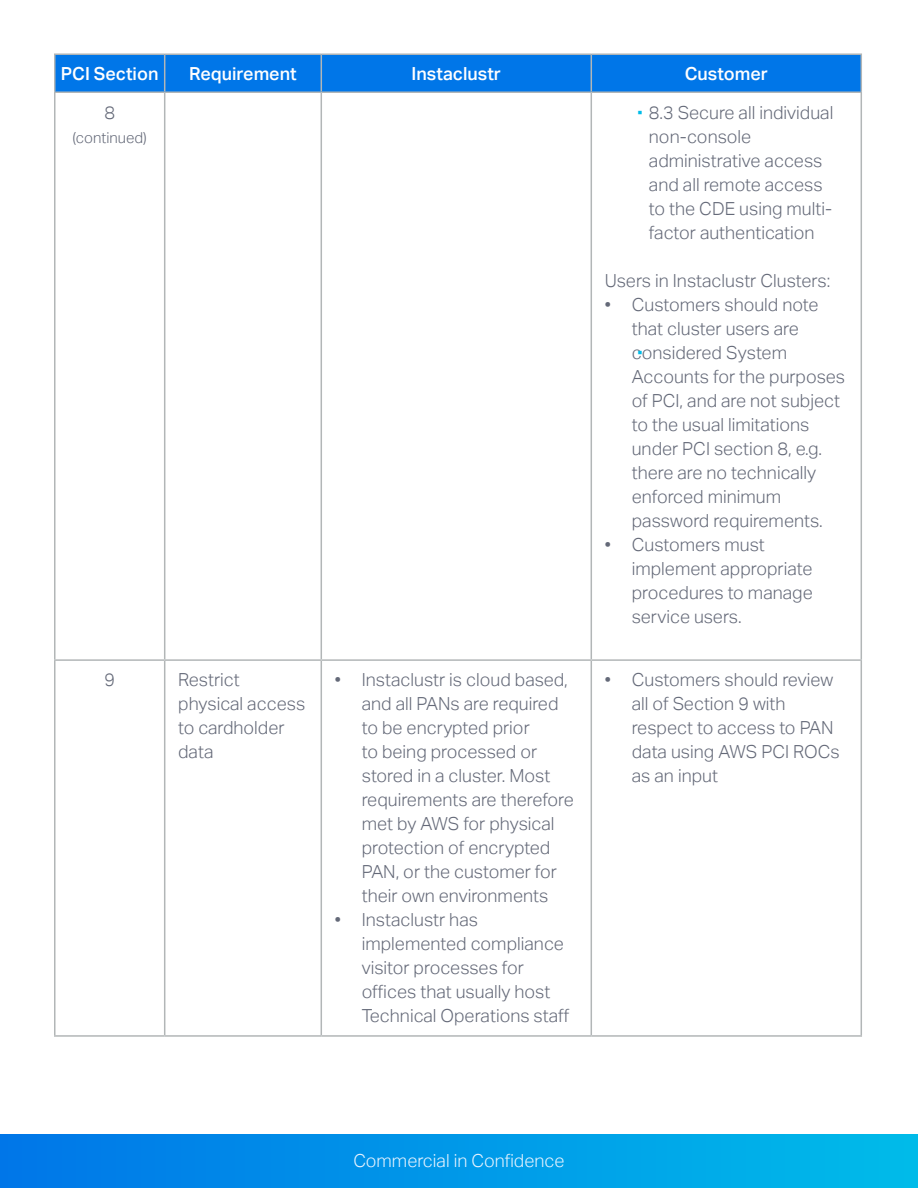
<style>
.page{position:relative;width:918px;height:1188px;background:#fff}
.page>*{position:absolute;margin:0;border:0;box-sizing:border-box;transform-origin:0 0}
.t1{font:300 18px/24px "Aktiv Grotesk";color:#646978}
.t2{font:500 18px "Aktiv Grotesk";color:#fff}
.t3{font:300 18px "Aktiv Grotesk";color:#e7f3ff}
.t4{font:300 15px "Aktiv Grotesk";color:#646978}
</style>
<div class="page">
<div style="left:0;top:1134px;width:918px;height:54px;background:linear-gradient(to right,#0076e8,#00bbe9)"></div>
<div style="left:56px;top:55px;width:805px;height:37px;background:#0076e8"></div>
<hr style="left:54px;top:93px;width:2px;height:566px;background:#b2b6b7">
<hr style="left:164px;top:93px;width:1px;height:566px;background:#b2b6b7">
<hr style="left:321px;top:93px;width:1px;height:566px;background:#b2b6b7">
<hr style="left:591px;top:93px;width:1px;height:566px;background:#b2b6b7">
<hr style="left:861px;top:93px;width:1px;height:566px;background:#b2b6b7">
<hr style="left:54px;top:659px;width:111px;height:2px;background:#b2b6b7">
<hr style="left:54px;top:661px;width:2px;height:374px;background:#b2b6b7">
<hr style="left:165px;top:659px;width:156px;height:2px;background:#b2b6b7">
<hr style="left:164px;top:661px;width:1px;height:374px;background:#b2b6b7">
<hr style="left:321px;top:659px;width:270px;height:2px;background:#b2b6b7">
<hr style="left:321px;top:661px;width:1px;height:374px;background:#b2b6b7">
<hr style="left:591px;top:659px;width:271px;height:2px;background:#b2b6b7">
<hr style="left:591px;top:661px;width:1px;height:374px;background:#b2b6b7">
<hr style="left:861px;top:661px;width:1px;height:374px;background:#b2b6b7">
<hr style="left:54px;top:1035px;width:111px;height:2px;background:#b2b6b7">
<hr style="left:165px;top:1035px;width:156px;height:2px;background:#b2b6b7">
<hr style="left:321px;top:1035px;width:270px;height:2px;background:#b2b6b7">
<hr style="left:591px;top:1035px;width:271px;height:2px;background:#b2b6b7">
<hr style="left:54px;top:53px;width:111px;height:2px;background:#b2b6b7">
<hr style="left:54px;top:55px;width:2px;height:37px;background:#b2b6b7">
<hr style="left:165px;top:53px;width:156px;height:2px;background:#b2b6b7">
<hr style="left:164px;top:55px;width:1px;height:37px;background:#b2b6b7">
<hr style="left:321px;top:53px;width:270px;height:2px;background:#b2b6b7">
<hr style="left:321px;top:55px;width:1px;height:37px;background:#b2b6b7">
<hr style="left:591px;top:53px;width:271px;height:2px;background:#b2b6b7">
<hr style="left:591px;top:55px;width:1px;height:37px;background:#b2b6b7">
<hr style="left:861px;top:55px;width:1px;height:37px;background:#b2b6b7">
<hr style="left:54px;top:92px;width:111px;height:1px;background:#b2b6b7">
<hr style="left:165px;top:92px;width:156px;height:1px;background:#b2b6b7">
<hr style="left:321px;top:92px;width:270px;height:1px;background:#b2b6b7">
<hr style="left:591px;top:92px;width:271px;height:1px;background:#b2b6b7">
<p class="t2" style="left:61px;top:63px;width:99px">PCI Section</p>
<p class="t2" style="left:189px;top:63px;width:109px">Requirement</p>
<p class="t2" style="left:412px;top:63px;width:91px">Instaclustr</p>
<p class="t2" style="left:685px;top:63px;width:85px">Customer</p>
<p class="t1" style="left:104px;top:100px;width:12px">8</p>
<p class="t4" style="left:73px;top:129px;width:76px">(continued)</p>
<p class="t1" style="left:649px;top:100px;width:186px">8.3 Secure all individual</p>
<p class="t1" style="left:649px;top:124px;width:104px">non-console</p>
<p class="t1" style="left:649px;top:148px;width:175px">administrative access</p>
<p class="t1" style="left:649px;top:172px;width:175px">and all remote access</p>
<p class="t1" style="left:649px;top:196px;width:185px">to the CDE using multi-</p>
<p class="t1" style="left:649px;top:220px;width:167px">factor authentication</p>
<p class="t1" style="left:605px;top:268px;width:227px">Users in Instaclustr Clusters:</p>
<p class="t1" style="left:632px;top:292px;width:215px;text-indent:-27px">• Customers should note that cluster users are considered System<br>Accounts for the purposes of PCI, and are not subject to the usual limitations under PCI section 8, e.g. there are no technically enforced minimum password requirements.</p>
<p class="t1" style="left:632px;top:532px;width:183px;text-indent:-27px">• Customers must implement appropriate procedures to manage service users.</p>
<p class="t1" style="left:104px;top:668px;width:12px">9</p>
<p class="t1" style="left:178px;top:668px;width:129px">Restrict physical access to cardholder data</p>
<p class="t1" style="left:362px;top:668px;width:214px;text-indent:-27px">• Instaclustr is cloud based, and all PANs are required to be encrypted prior<br>to being processed or stored in a cluster. Most requirements are therefore met by AWS for physical protection of encrypted<br>PAN, or the customer for their own environments</p>
<p class="t1" style="left:362px;top:908px;width:209px;text-indent:-27px">• Instaclustr has implemented compliance visitor processes for offices that usually host<br>Technical Operations staff</p>
<p class="t1" style="left:632px;top:668px;width:210px;text-indent:-27px">• Customers should review all of Section 9 with respect to access to PAN data using AWS PCI ROCs as an input</p>
<p class="t3" style="left:353px;top:1150px;width:213px">Commercial in Confidence</p>
</div>
